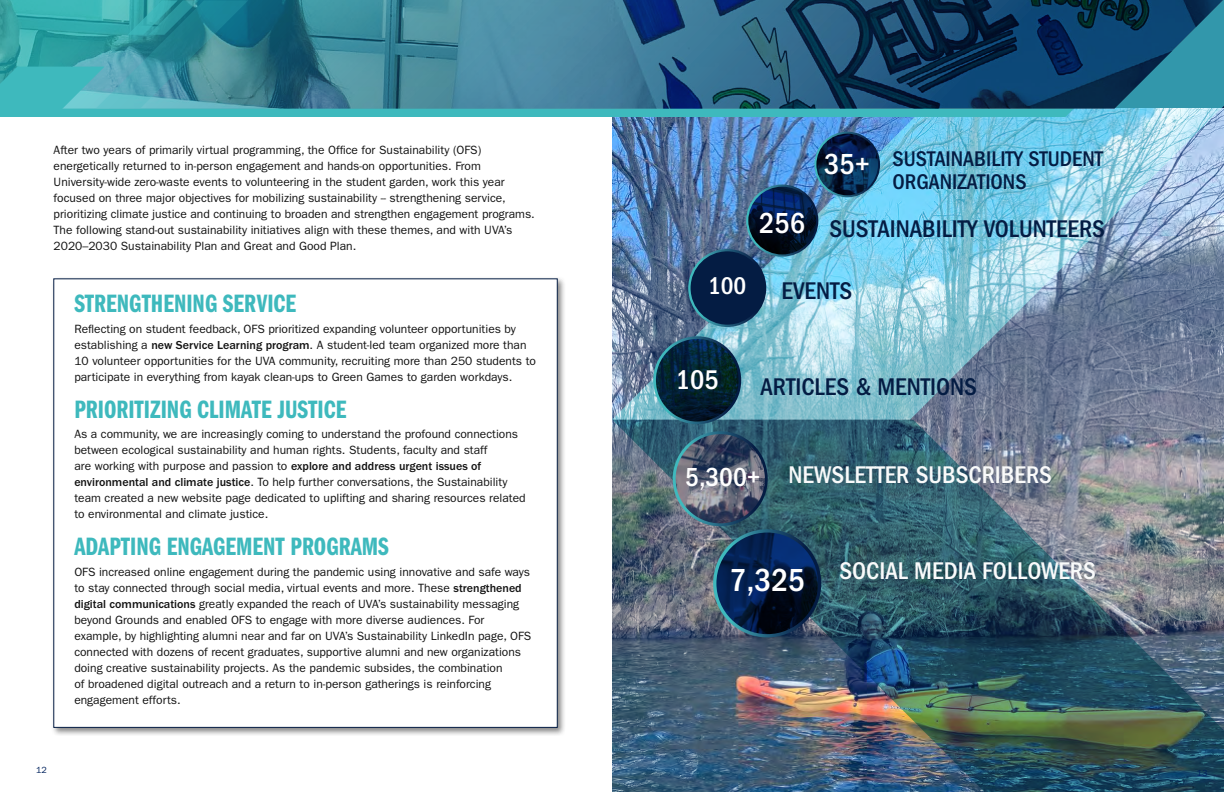
<style>
.page{position:relative;width:1224px;height:792px;background:#fff}
.page>*{position:absolute;margin:0;border:0;box-sizing:border-box;transform-origin:0 0}
.t1{font:500 condensed 28px "ITC Franklin Gothic Std";color:#fff}
.t2{font:26px "ITC Franklin Gothic Std Dm Cp";color:#3eb9bd}
.t3{font:500 condensed 25px "ITC Franklin Gothic Std";color:#f9fafa}
.t4{font:500 condensed 25px "ITC Franklin Gothic Std";color:#041c43}
.t5{font:500 condensed 25px "ITC Franklin Gothic Std";color:#fff}
.t6{font:500 condensed 22px "ITC Franklin Gothic Std";color:#041c43}
.t7{font:12px/16px "ITC Franklin Gothic Std";color:#121212}
.t8{font:9px "ITC Franklin Gothic Std";color:#00225d}
.s1{font-weight:500}
.s2{font-size:30px;color:#fff}
.s3{font-size:27px;color:#fff}
.s4{font-size:33px;color:#fff}
</style>
<div class="page">
<img style="left:612px;top:0;width:612px;height:420px">
<img style="left:612px;top:420px;width:612px;height:372px">
<div style="left:689px;top:250px;width:76px;height:76px;background:#041c43;border-radius:50%"></div>
<div style="left:688px;top:249px;width:78px;height:78px;border:2px solid #fff;border-radius:50%"></div>
<img style="left:747px;top:186px;width:70px;height:70px">
<div style="left:746px;top:185px;width:72px;height:72px;border:2px solid #fff;border-radius:50%"></div>
<img style="left:674px;top:433px;width:92px;height:92px">
<div style="left:673px;top:431px;width:95px;height:95px;border:3px solid #fff;border-radius:50%"></div>
<img style="left:655px;top:338px;width:85px;height:85px">
<div style="left:653px;top:336px;width:88px;height:88px;border:3px solid #fff;border-radius:50%"></div>
<img style="left:715px;top:531px;width:105px;height:105px">
<div style="left:713px;top:529px;width:108px;height:108px;border:3px solid #fff;border-radius:50%"></div>
<img style="left:815px;top:133px;width:64px;height:63px">
<div style="left:814px;top:132px;width:66px;height:65px;border:2px solid #fff;border-radius:50%"></div>
<img style="left:1081px;top:0;width:142px;height:109px">
<svg style="left:0;top:0;width:1081px;height:117px;background:#31768e"></svg>
<div style="left:51px;top:276px;width:515px;height:460px;background:#121212;opacity:.51"></div>
<div style="left:54px;top:279px;width:503px;height:449px;background:#fff"></div>
<p class="t7" style="left:54px;top:142px;width:483px">After two years of primarily virtual programming, the Office for Sustainability (OFS) energetically returned to in-person engagement and hands-on opportunities. From University-wide zero-waste events to volunteering in the student garden, work this year focused on three major objectives for mobilizing sustainability -- strengthening service, prioritizing climate justice and continuing to broaden and strengthen engagement programs.<br>The following stand-out sustainability initiatives align with these themes, and with UVA’s 2020–2030 Sustainability Plan and Great and Good Plan.</p>
<h2 class="t2" style="left:74px;top:289px;width:223px">STRENGTHENING SERVICE</h2>
<p class="t7" style="left:74px;top:321px;width:463px">Reflecting on student feedback, OFS prioritized expanding volunteer opportunities by establishing a <span class="s1">new Service Learning program</span>. A student-led team organized more than 10 volunteer opportunities for the UVA community, recruiting more than 250 students to participate in everything from kayak clean-ups to Green Games to garden workdays.</p>
<h2 class="t2" style="left:74px;top:395px;width:273px">PRIORITIZING CLIMATE JUSTICE</h2>
<p class="t7" style="left:74px;top:426px;width:453px">As a community, we are increasingly coming to understand the profound connections between ecological sustainability and human rights. Students, faculty and staff<br>are working with purpose and passion to <span class="s1">explore and address urgent issues of environmental and climate justice</span>. To help further conversations, the Sustainability team created a new website page dedicated to uplifting and sharing resources related to environmental and climate justice.</p>
<h2 class="t2" style="left:74px;top:532px;width:316px">ADAPTING ENGAGEMENT PROGRAMS</h2>
<p class="t7" style="left:74px;top:564px;width:458px">OFS increased online engagement during the pandemic using innovative and safe ways to stay connected through social media, virtual events and more. These <span class="s1">strengthened digital communications</span> greatly expanded the reach of UVA’s sustainability messaging beyond Grounds and enabled OFS to engage with more diverse audiences. For example, by highlighting alumni near and far on UVA’s Sustainability LinkedIn page, OFS connected with dozens of recent graduates, supportive alumni and new organizations doing creative sustainability projects. As the pandemic subsides, the combination<br>of broadened digital outreach and a return to in-person gatherings is reinforcing engagement efforts.</p>
<h3 class="t6" style="left:824px;top:146px;width:280px"><span class="s2">35+</span> SUSTAINABILITY STUDENT</h3>
<h3 class="t4" style="left:759px;top:215px;width:347px"><sup>256</sup> SUSTAINABILITY VOLUNTEERS</h3>
<p class="t6" style="left:893px;top:169px;width:136px">ORGANIZATIONS</p>
<p class="t5" style="left:708px;top:272px;width:40px">100</p>
<p class="t4" style="left:782px;top:277px;width:72px">EVENTS</p>
<h1 class="t1" style="left:676px;top:364px;width:44px">105</h1>
<h3 class="t4" style="left:761px;top:372px;width:218px">ARTICLES &amp; MENTIONS</h3>
<h3 class="t3" style="left:685px;top:461px;width:368px"><span class="s3">5,300+</span> NEWSLETTER SUBSCRIBERS</h3>
<h3 class="t3" style="left:730px;top:556px;width:368px"><span class="s4">7,325</span> SOCIAL MEDIA FOLLOWERS</h3>
<p class="t8" style="left:36px;top:765px;width:12px">12</p>
<p class="t8" style="left:1197px;top:768px;width:12px">13</p>
</div>
